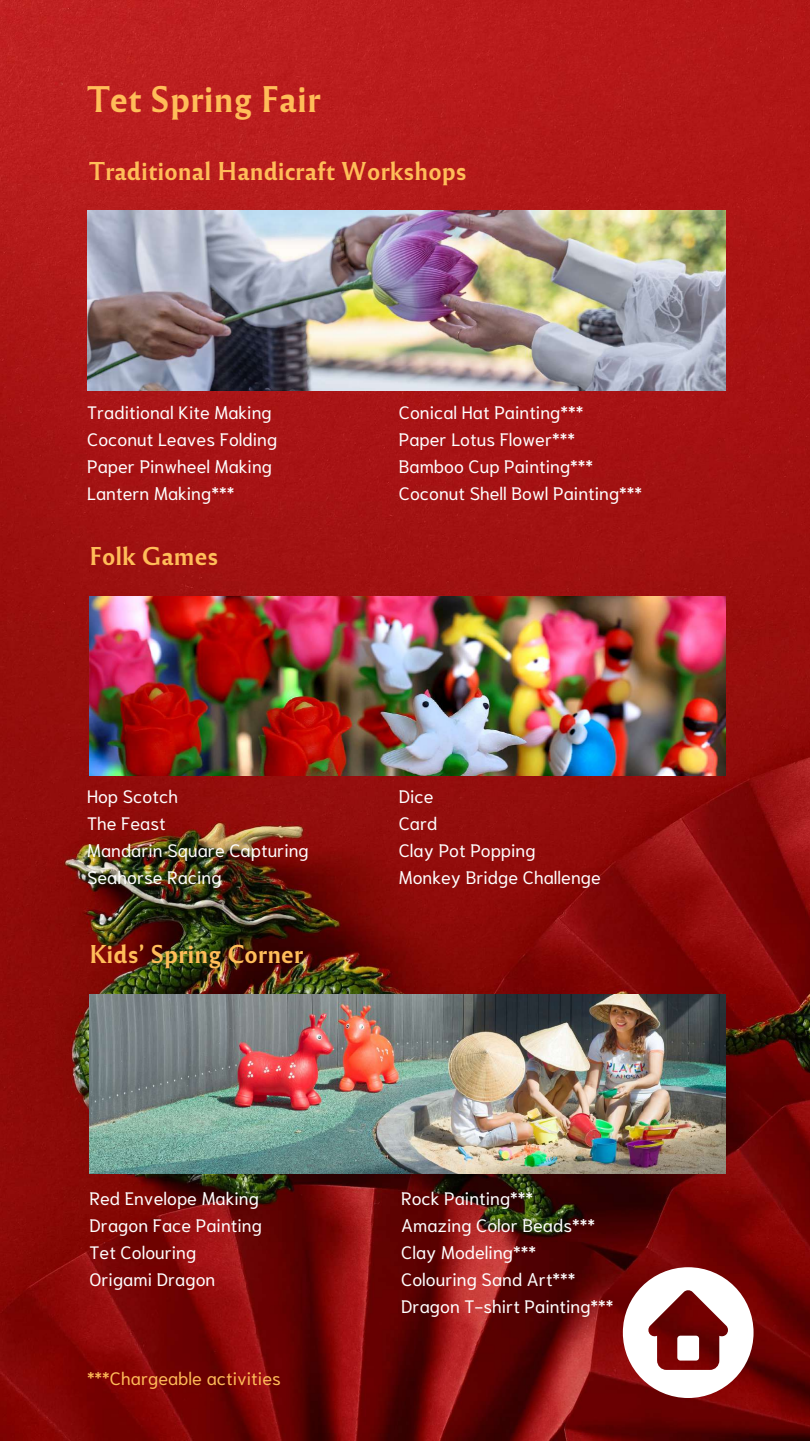
<style>
.page{position:relative;width:810px;height:1441px;background:#fff}
.page>*{position:absolute;margin:0;border:0;box-sizing:border-box;transform-origin:0 0}
.t1{font:34.5px "Reforma 1969 Negra";color:#ffbd59}
.t2{font:24px "Reforma 1969 Negra";color:#ffbd59}
.t3{font:18px/27px "Niramit";color:#fff}
.t4{font:18px "Niramit";color:#ffbd59}
</style>
<div class="page">
<img style="left:0;top:0;width:810px;height:1440px">
<img style="left:87px;top:211px;width:638px;height:179px">
<img style="left:89px;top:596px;width:636px;height:179px">
<img style="left:89px;top:994px;width:636px;height:179px">
<svg style="left:623px;top:1266px;width:130px;height:131px"></svg>
<div style="left:677px;top:1335px;width:22px;height:25px;background:#fff;border-radius:3px"></div>
<h1 class="t1" style="left:87px;top:75px;width:235px">Tet Spring Fair</h1>
<h2 class="t2" style="left:89px;top:154px;width:379px">Traditional Handicraft Workshops</h2>
<p class="t3" style="left:87px;top:397px;width:192px">Traditional Kite Making<br>Coconut Leaves Folding<br>Paper Pinwheel Making<br>Lantern Making***</p>
<h2 class="t2" style="left:89px;top:538px;width:131px">Folk Games</h2>
<p class="t3" style="left:399px;top:397px;width:245px">Conical Hat Painting***<br>Paper Lotus Flower***<br>Bamboo Cup Painting***<br>Coconut Shell Bowl Painting***</p>
<p class="t3" style="left:87px;top:781px;width:223px">Hop Scotch<br>The Feast<br>Mandarin Square Capturing<br>Seahorse Racing</p>
<p class="t3" style="left:399px;top:781px;width:204px">Dice<br>Card<br>Clay Pot Popping<br>Monkey Bridge Challenge</p>
<h2 class="t2" style="left:89px;top:936px;width:216px">Kids’ Spring Corner</h2>
<p class="t3" style="left:90px;top:1182px;width:174px">Red Envelope Making<br>Dragon Face Painting<br>Tet Colouring<br>Origami Dragon</p>
<p class="t3" style="left:401px;top:1182px;width:214px">Rock Painting***<br>Amazing Color Beads***<br>Clay Modeling***<br>Colouring Sand Art***<br>Dragon T-shirt Painting***</p>
<p class="t4" style="left:87px;top:1364px;width:195px">***Chargeable activities</p>
</div>
